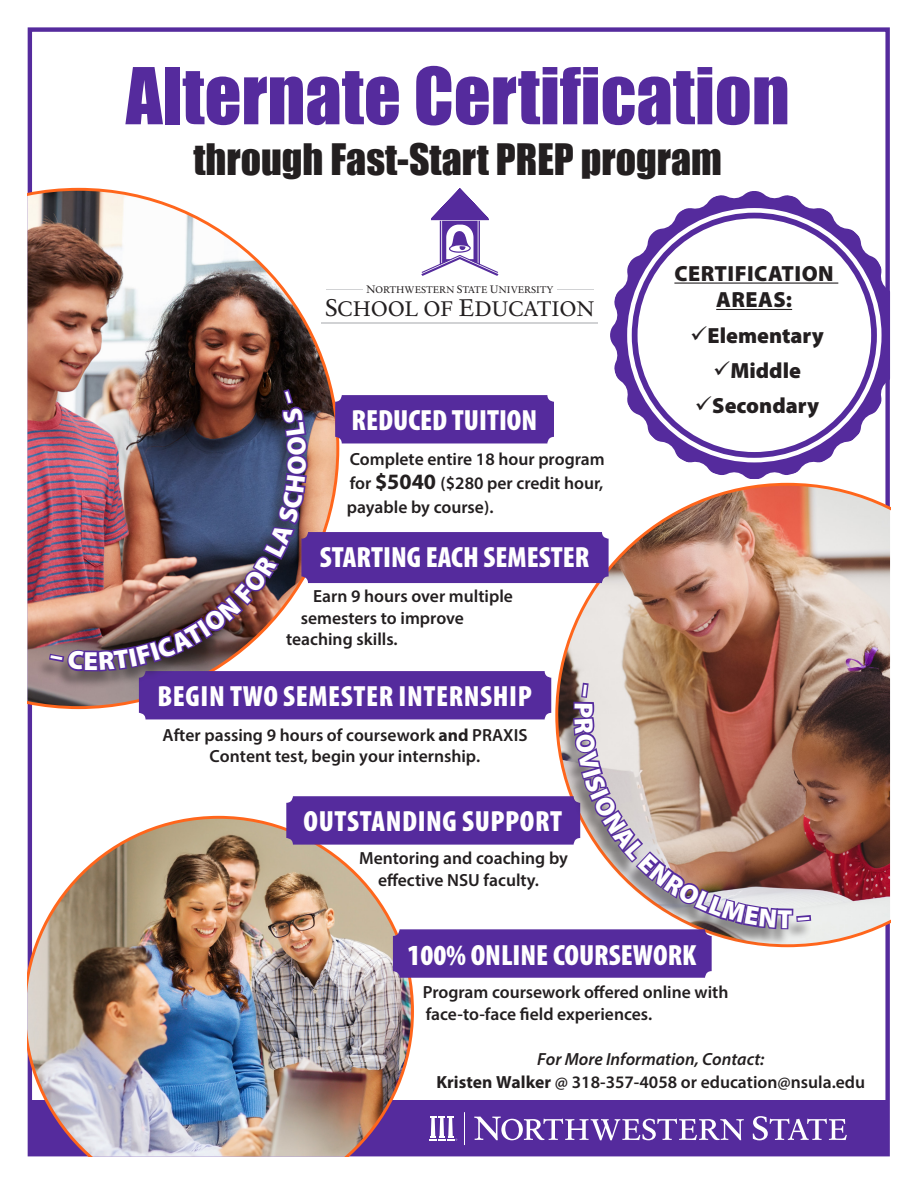
<style>
.page{position:relative;width:918px;height:1188px;background:#fff}
.page>*{position:absolute;margin:0;border:0;box-sizing:border-box;transform-origin:0 0}
.t1{font:72.45px "Impact";color:#552b9d}
.t2{font:39.9px "Impact";color:#231f20}
.t3{font:900 condensed 29.25px "Myriad Pro";color:#fff}
.t4{font:900 condensed 29.25px "Myriad Pro";letter-spacing:.02em;color:#fff}
.t5{font:900 26.4px "Myriad Pro";color:#fff}
.t6{font:900 22.05px/26.4px "Myriad Pro";letter-spacing:.005em;color:#231f20;text-align:center}
.t7{font:20.7px "Rawlinson Two";color:#231f20}
.t8{font:600 17.55px/21.1px "Myriad Pro";color:#231f20;text-align:center}
.t9{font:9.45px "Rawlinson Two";color:#231f20}
.s1{font-size:10.65px}
.s2{font-size:23.7px}
.s3{font-weight:700;font-size:22.05px}
.s4{font-weight:700}
.s5{font-style:italic}
</style>
<div class="page">
<div style="left:29px;top:1101px;width:859px;height:54px;background:#552b9d"></div>
<img style="left:555px;top:483px;width:335px;height:464px">
<img style="left:28px;top:816px;width:386px;height:340px">
<img style="left:28px;top:188px;width:311px;height:521px">
<div style="left:335px;top:395px;width:219px;height:48px;background:#552b9d;border-radius:7px"></div>
<div style="left:139px;top:671px;width:412px;height:48px;background:#552b9d;border-radius:7px"></div>
<div style="left:286px;top:796px;width:294px;height:49px;background:#552b9d;border-radius:7px"></div>
<div style="left:301px;top:532px;width:308px;height:51px;background:#552b9d;border-radius:7px"></div>
<div style="left:393px;top:929px;width:319px;height:49px;background:#552b9d;border-radius:7px"></div>
<div style="left:35px;top:392px;width:273px;height:297px;background:#231f20;opacity:.5"></div>
<div style="left:559px;top:686px;width:253px;height:261px;background:#231f20;opacity:.5"></div>
<svg style="left:421px;top:188px;width:77px;height:88px"></svg>
<hr style="left:431px;top:219px;width:58px;height:1px;background:#552b9d">
<hr style="left:321px;top:323px;width:277px;height:1px;background:#d1d2d4">
<hr style="left:557px;top:289px;width:37px;height:1px;background:#d1d2d4">
<hr style="left:326px;top:289px;width:37px;height:1px;background:#d1d2d4">
<svg style="left:429px;top:1116px;width:28px;height:25px"></svg>
<svg style="left:474px;top:1117px;width:270px;height:23px"></svg>
<svg style="left:753px;top:1116px;width:94px;height:24px"></svg>
<hr style="left:464px;top:1112px;width:1px;height:33px;background:#fff">
<svg style="left:610px;top:191px;width:280px;height:288px"></svg>
<svg style="left:627px;top:208px;width:255px;height:254px"></svg>
<svg style="left:629px;top:210px;width:251px;height:251px"></svg>
<hr style="left:674px;top:283px;width:164px;height:1px;background:#231f20">
<hr style="left:716px;top:309px;width:76px;height:1px;background:#231f20">
<svg style="left:51px;top:651px;width:33px;height:19px"></svg>
<img style="left:99px;top:391px;width:207px;height:279px">
<svg style="left:583px;top:684px;width:4px;height:12px"></svg>
<svg style="left:575px;top:703px;width:217px;height:225px;background:#bb9f94"></svg>
<svg style="left:798px;top:917px;width:12px;height:3px"></svg>
<p class="t1" style="left:126px;top:40px;width:665px">Alternate Certification</p>
<p class="t2" style="left:193px;top:128px;width:530px">through Fast-Start PREP program</p>
<p class="t5" style="left:84px;top:643px;width:16px">E</p>
<p class="t9" style="left:366px;top:284px;width:189px"><span class="s1">N</span>ORTHWESTERN <span class="s1">S</span>TATE <span class="s1">U</span>NIVERSITY</p>
<p class="t7" style="left:325px;top:297px;width:271px"><span class="s2">S</span>CHOOL OF <span class="s2">E</span>DUCATION</p>
<p class="t3" style="left:352px;top:402px;width:187px">REDUCED TUITION</p>
<p class="t8" style="left:347px;top:447px;width:259px;line-height:24px;text-align:justify">Complete entire 18 hour program for <span class="s3">$5040</span> ($280 per credit hour, payable by course).</p>
<p class="t3" style="left:320px;top:539px;width:271px">STARTING EACH SEMESTER</p>
<p class="t8" style="left:313px;top:586px;width:201px">Earn 9 hours over multiple</p>
<p class="t8" style="left:301px;top:607px;width:165px">semesters to improve</p>
<p class="t8" style="left:286px;top:628px;width:113px">teaching skills.</p>
<p class="t4" style="left:157px;top:678px;width:376px">BEGIN TWO SEMESTER INTERNSHIP</p>
<p class="t8" style="left:163px;top:724px;width:367px">After passing 9 hours of coursework <span class="s4">and</span> PRAXIS<br>Content test, begin your internship.</p>
<p class="t4" style="left:304px;top:803px;width:260px">OUTSTANDING SUPPORT</p>
<p class="t8" style="left:359px;top:848px;width:210px">Mentoring and coaching by effective NSU faculty.</p>
<p class="t6" style="left:674px;top:259px;width:161px">CERTIFICATION<br>AREAS:</p>
<p class="t6" style="left:690px;top:321px;width:135px">✓Elementary</p>
<p class="t6" style="left:713px;top:356px;width:89px">✓Middle</p>
<p class="t6" style="left:695px;top:391px;width:126px">✓Secondary</p>
<p class="t3" style="left:408px;top:936px;width:290px">100% ONLINE COURSEWORK</p>
<p class="t8" style="left:423px;top:981px;width:307px;text-align:left">Program coursework offered online with face-to-face field experiences.</p>
<p class="t8" style="left:436px;top:1047px;width:430px;line-height:22.6px"><span class="s5">For More Information, Contact:<br></span><span class="s4">Kristen Walker</span> @ 318-357-4058 or education@nsula.edu</p>
</div>
